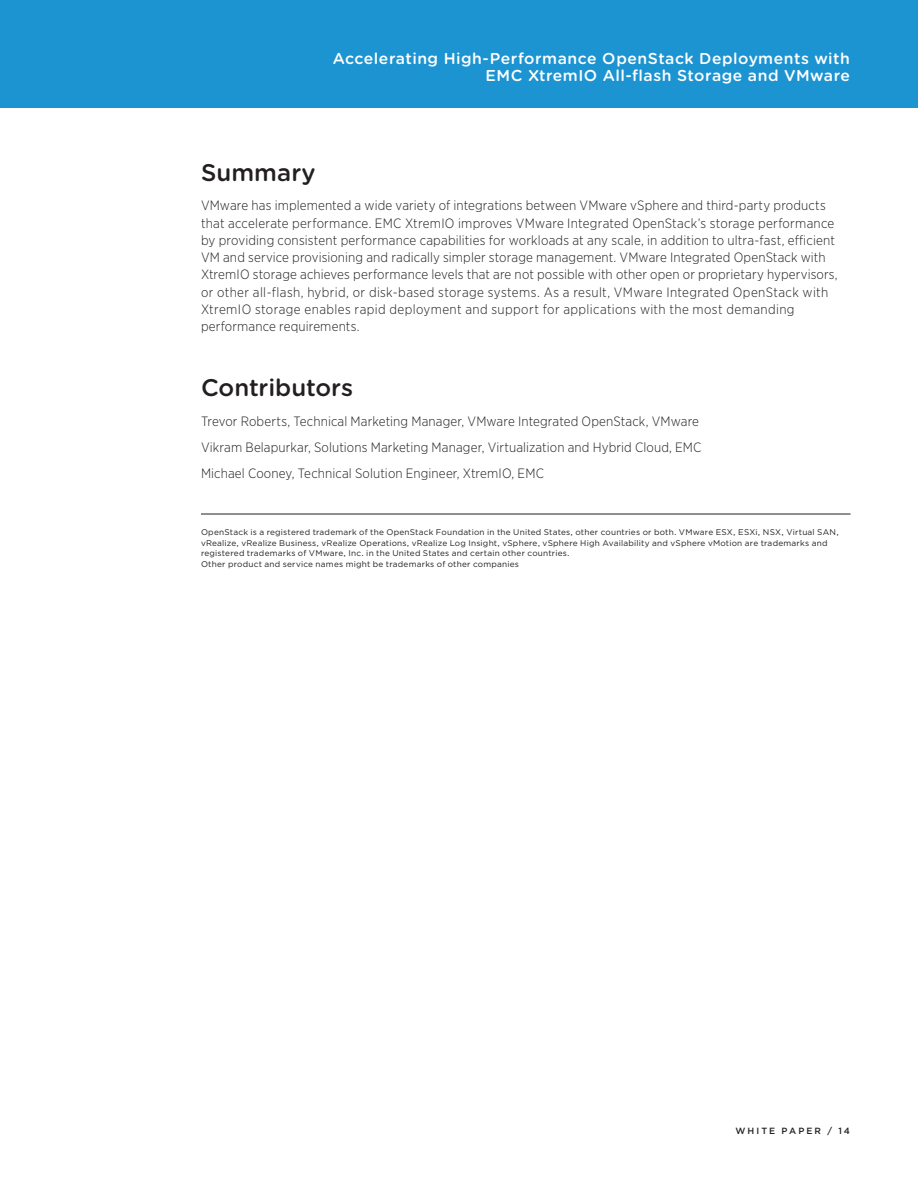
<style>
.page{position:relative;width:918px;height:1188px;background:#fff}
.page>*{position:absolute;margin:0;border:0;box-sizing:border-box;transform-origin:0 0}
._3_Main_Body_Head{font:500 24px "Gotham Rounded";color:#231f20}
.t1{font:500 15.75px/17.2px "Gotham Rounded";letter-spacing:.03em;color:#fff;text-align:right}
._5a_Body{font:300 13.5px/17.2px "Gotham Narrow";letter-spacing:.01em;color:#231f20}
.t2{font:500 9px "Gotham";letter-spacing:.225em;color:#231f20}
.Footnote-First_line{font:8.25px/10.5px "Gotham";letter-spacing:.025em;color:#231f20}
</style>
<div class="page">
<div style="left:0;top:0;width:918px;height:108px;background:#1c94d2"></div>
<hr style="left:201px;top:514px;width:650px;height:1px;background:#231f20">
<p class="t1" style="left:333px;top:49px;width:519px">Accelerating High-Performance OpenStack Deployments with<br>EMC XtremIO All-flash Storage and VMware</p>
<p class="_3_Main_Body_Head" style="left:201px;top:156px;width:116px">Summary</p>
<p class="_5a_Body" style="left:201px;top:197px;width:638px">VMware has implemented a wide variety of integrations between VMware vSphere and third-party products that accelerate performance. EMC XtremIO improves VMware Integrated OpenStack’s storage performance by providing consistent performance capabilities for workloads at any scale, in addition to ultra-fast, efficient VM and service provisioning and radically simpler storage management. VMware Integrated OpenStack with XtremIO storage achieves performance levels that are not possible with other open or proprietary hypervisors, or other all-flash, hybrid, or disk-based storage systems. As a result, VMware Integrated OpenStack with XtremIO storage enables rapid deployment and support for applications with the most demanding performance requirements.</p>
<p class="_3_Main_Body_Head" style="left:201px;top:371px;width:154px">Contributors</p>
<p class="_5a_Body" style="left:201px;top:412px;width:500px">Trevor Roberts, Technical Marketing Manager, VMware Integrated OpenStack, VMware</p>
<p class="_5a_Body" style="left:201px;top:438px;width:502px">Vikram Belapurkar, Solutions Marketing Manager, Virtualization and Hybrid Cloud, EMC</p>
<p class="_5a_Body" style="left:201px;top:465px;width:344px">Michael Cooney, Technical Solution Engineer, XtremIO, EMC</p>
<p class="Footnote-First_line" style="left:201px;top:527px;width:639px">OpenStack is a registered trademark of the OpenStack Foundation in the United States, other countries or both. VMware ESX, ESXi, NSX, Virtual SAN, vRealize, vRealize Business, vRealize Operations, vRealize Log Insight, vSphere, vSphere High Availability and vSphere vMotion are trademarks and registered trademarks of VMware, Inc. in the United States and certain other countries.<br>Other product and service names might be trademarks of other companies</p>
<p class="t2" style="left:736px;top:1125px;width:116px">WHITE PAPER / 14</p>
</div>
